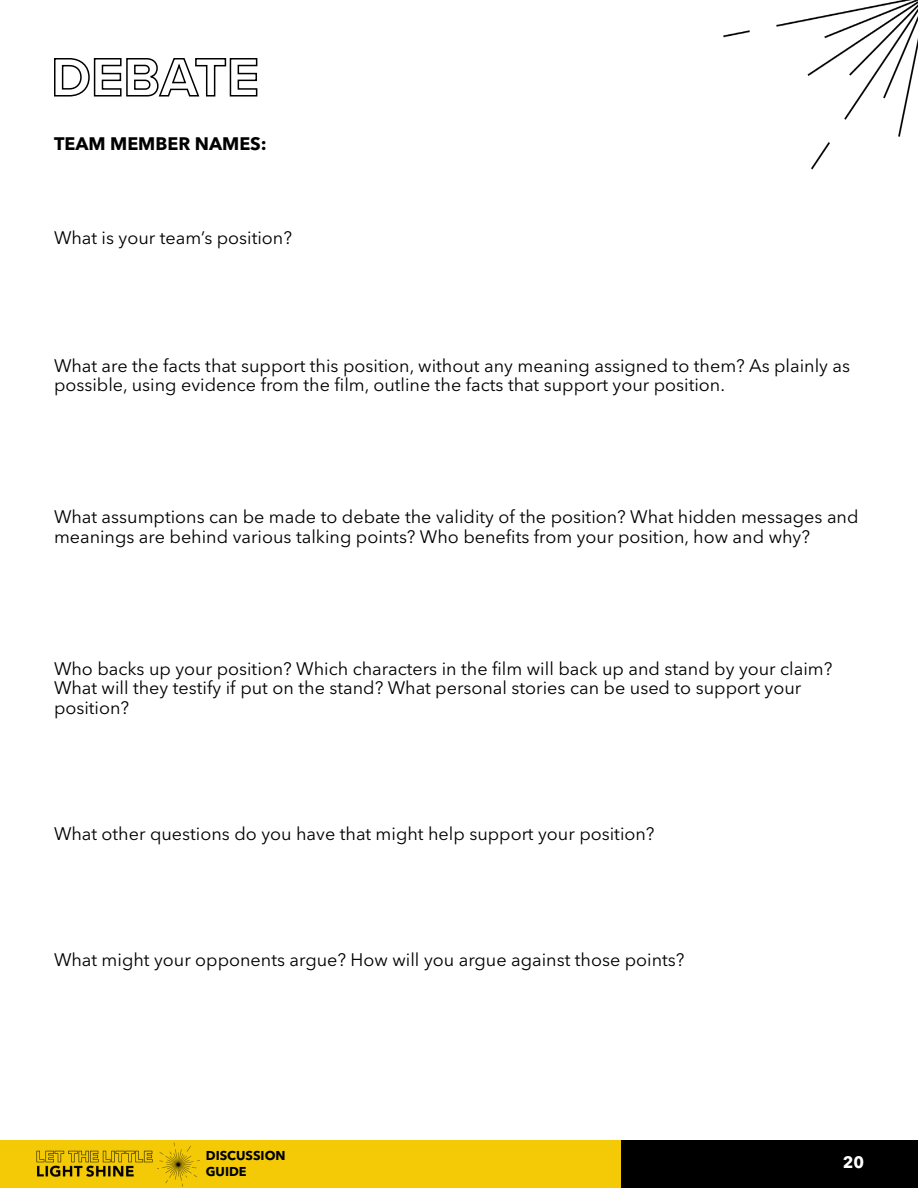
<style>
.page{position:relative;width:918px;height:1188px;background:#fff}
.page>*{position:absolute;margin:0;border:0;box-sizing:border-box;transform-origin:0 0}
.t1{font:18px/19.5px "Avenir Next LT Pro";color:#000}
.t2{font:700 18px "Avenir Next LT Pro";color:#000}
.t3{font:700 16.5px "Avenir Next LT Pro";color:#fff}
.t4{font:700 12.75px/15.3px "Avenir Next LT Pro";color:#000}
</style>
<div class="page">
<div style="left:0;top:1140px;width:621px;height:48px;background:#f3ca05"></div>
<img style="left:36px;top:1150px;width:117px;height:27px">
<img style="left:157px;top:1142px;width:42px;height:45px">
<div style="left:621px;top:1140px;width:297px;height:48px;background:#000"></div>
<svg style="left:54px;top:58px;width:204px;height:39px"></svg>
<img style="left:723px;top:0;width:195px;height:170px">
<p class="t2" style="left:54px;top:132px;width:214px">TEAM MEMBER NAMES:</p>
<p class="t1" style="left:54px;top:228px;width:240px">What is your team’s position?</p>
<p class="t1" style="left:54px;top:356px;width:798px">What are the facts that support this position, without any meaning assigned to them? As plainly as possible, using evidence from the film, outline the facts that support your position.</p>
<p class="t1" style="left:54px;top:507px;width:806px">What assumptions can be made to debate the validity of the position? What hidden messages and meanings are behind various talking points? Who benefits from your position, how and why?</p>
<p class="t1" style="left:54px;top:658px;width:780px">Who backs up your position? Which characters in the film will back up and stand by your claim?<br>What will they testify if put on the stand? What personal stories can be used to support your position?</p>
<p class="t1" style="left:54px;top:823px;width:602px">What other questions do you have that might help support your position?</p>
<p class="t1" style="left:54px;top:949px;width:632px">What might your opponents argue? How will you argue against those points?</p>
<p class="t4" style="left:206px;top:1148px;width:81px">DISCUSSION<br>GUIDE</p>
<p class="t3" style="left:843px;top:1152px;width:23px">20</p>
</div>
